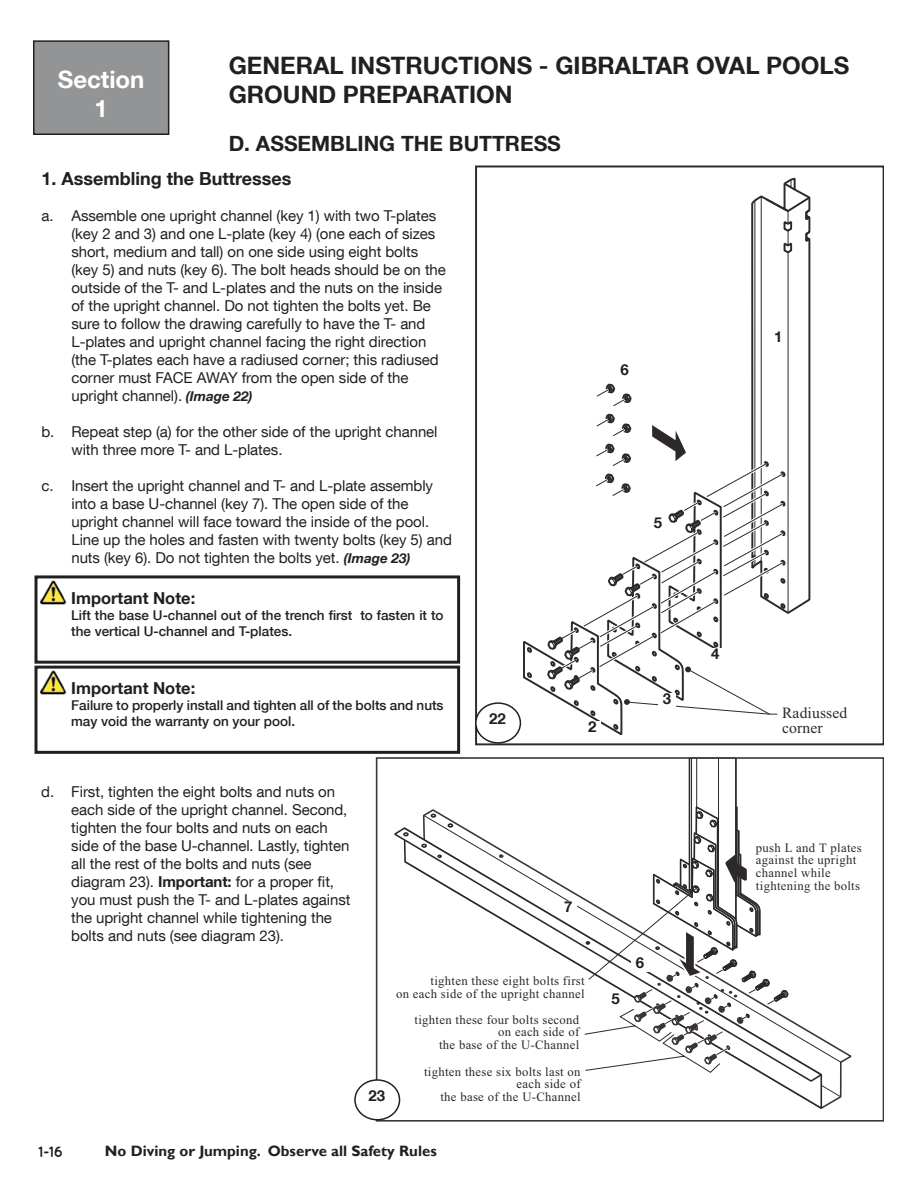
<style>
.page{position:relative;width:918px;height:1188px;background:#fff}
.page>*{position:absolute;margin:0;border:0;box-sizing:border-box;transform-origin:0 0}
.Title_Header{font:700 24px "Helvetica Neue LT Com";color:#231f20}
.Section_Header{font:700 24px "Helvetica Neue LT Com";color:#fff}
.Sub_Title_Header{font:700 21px "Helvetica Neue LT Com";color:#231f20}
.Main_Paragraph_with{font:700 18px "Helvetica Neue LT Com";color:#231f20}
.Attention_dashed_box{font:700 16.5px "Helvetica Neue LT Com";color:#231f20}
.t1{font:15.6px/15.6px "Times New Roman";letter-spacing:.01em;color:#2d2929}
.Main_Paragraph_with-2{font:15px/18px "Helvetica Neue LT Com";letter-spacing:-.005em;color:#231f20}
.t2{font:700 15px "Gill Sans";color:#231f20}
.Numbers_in_circle_ce{font:700 15px "Helvetica Neue LT Com";color:#231f20}
.t3{font:700 15px "Quicksand";color:#231f20}
.Attention_dashed_box-2{font:500 13.5px/16.2px "Helvetica Neue LT Com";color:#231f20}
.t4{font:12.75px/12.8px "Times New Roman";letter-spacing:.025em;color:#2d2929;text-align:right}
.s1{font-weight:700;font-style:italic;font-size:13.5px}
.s2{font-weight:700}
</style>
<div class="page">
<div style="left:34px;top:41px;width:135px;height:93px;background:#929496"></div>
<div style="left:33px;top:40px;width:136px;height:95px;border:2px solid #231f20"></div>
<svg style="left:475px;top:166px;width:408px;height:579px"></svg>
<svg style="left:524px;top:176px;width:290px;height:558px"></svg>
<div style="left:476px;top:703px;width:44px;height:40px;background:#fff;border-radius:50%"></div>
<div style="left:475px;top:702px;width:46px;height:42px;border:2px solid #231f20;border-radius:50%"></div>
<svg style="left:394px;top:826px;width:429px;height:257px"></svg>
<div style="left:376px;top:757px;width:508px;height:365px;border:2px solid #3a3433"></div>
<svg style="left:448px;top:823px;width:5px;height:5px"></svg>
<svg style="left:584px;top:757px;width:206px;height:316px"></svg>
<div style="left:355px;top:1080px;width:45px;height:40px;background:#fff;border-radius:50%"></div>
<div style="left:354px;top:1079px;width:46px;height:41px;border:2px solid #231f20;border-radius:50%"></div>
<div style="left:34px;top:575px;width:426px;height:89px;border:3px solid #231f20"></div>
<img style="left:36px;top:575px;width:34px;height:35px">
<div style="left:616px;top:364px;width:18px;height:15px;background:#fff"></div>
<div style="left:770px;top:332px;width:18px;height:14px;background:#fff"></div>
<div style="left:649px;top:517px;width:18px;height:15px;background:#fff"></div>
<div style="left:706px;top:648px;width:18px;height:14px;background:#fff"></div>
<div style="left:658px;top:694px;width:18px;height:14px;background:#fff"></div>
<div style="left:583px;top:721px;width:18px;height:14px;background:#fff"></div>
<div style="left:559px;top:902px;width:18px;height:14px;background:#fff"></div>
<div style="left:631px;top:958px;width:18px;height:14px;background:#fff"></div>
<div style="left:607px;top:994px;width:18px;height:14px;background:#fff"></div>
<div style="left:34px;top:666px;width:426px;height:88px;border:3px solid #231f20"></div>
<img style="left:36px;top:666px;width:34px;height:34px">
<p class="Section_Header" style="left:58px;top:64px;width:88px">Section</p>
<p class="Section_Header" style="left:95px;top:93px;width:15px">1</p>
<p class="Title_Header" style="left:229px;top:50px;width:622px">GENERAL INSTRUCTIONS - GIBRALTAR OVAL POOLS</p>
<p class="Title_Header" style="left:229px;top:79px;width:285px">GROUND PREPARATION</p>
<p class="Sub_Title_Header" style="left:229px;top:130px;width:334px">D. ASSEMBLING THE BUTTRESS</p>
<p class="Main_Paragraph_with" style="left:41px;top:167px;width:251px">1. Assembling the Buttresses</p>
<p class="Main_Paragraph_with-2" style="left:71px;top:206px;width:376px;text-indent:-30px">a. Assemble one upright channel (key 1) with two T-plates (key 2 and 3) and one L-plate (key 4) (one each of sizes short, medium and tall) on one side using eight bolts (key 5) and nuts (key 6). The bolt heads should be on the outside of the T- and L-plates and the nuts on the inside of the upright channel. Do not tighten the bolts yet. Be sure to follow the drawing carefully to have the T‑ and L-plates and upright channel facing the right direction (the T-plates each have a radiused corner; this radiused corner must FACE AWAY from the open side of the upright channel). <span class="s1">(Image 22)</span></p>
<p class="Main_Paragraph_with-2" style="left:71px;top:422px;width:368px;text-indent:-30px">b. Repeat step (a) for the other side of the upright channel with three more T- and L-plates.</p>
<p class="Main_Paragraph_with-2" style="left:71px;top:476px;width:382px;text-indent:-30px">c. Insert the upright channel and T- and L-plate assembly into a base U-channel (key 7). The open side of the upright channel will face toward the inside of the pool.<br>Line up the holes and fasten with twenty bolts (key 5) and nuts (key 6). Do not tighten the bolts yet. <span class="s1">(Image 23)</span></p>
<p class="Attention_dashed_box" style="left:71px;top:587px;width:126px">Important Note:</p>
<p class="Attention_dashed_box-2" style="left:71px;top:607px;width:374px">Lift the base U‑channel out of the trench first to fasten it to the vertical U‑channel and T‑plates.</p>
<p class="Attention_dashed_box" style="left:71px;top:678px;width:126px">Important Note:</p>
<p class="Attention_dashed_box-2" style="left:71px;top:697px;width:374px">Failure to properly install and tighten all of the bolts and nuts may void the warranty on your pool.</p>
<p class="Numbers_in_circle_ce" style="left:489px;top:709px;width:18px">22</p>
<p class="Numbers_in_circle_ce" style="left:620px;top:360px;width:10px">6</p>
<p class="Numbers_in_circle_ce" style="left:654px;top:513px;width:10px">5</p>
<p class="Numbers_in_circle_ce" style="left:588px;top:717px;width:10px">2</p>
<p class="Numbers_in_circle_ce" style="left:663px;top:690px;width:10px">3</p>
<p class="Main_Paragraph_with-2" style="left:71px;top:783px;width:281px;text-indent:-30px">d. First, tighten the eight bolts and nuts on each side of the upright channel. Second, tighten the four bolts and nuts on each side of the base U-channel. Lastly, tighten all the rest of the bolts and nuts (see diagram 23). <span class="s2">Important:</span> for a proper fit, you must push the T- and L-plates against the upright channel while tightening the bolts and nuts (see diagram 23).</p>
<p class="Numbers_in_circle_ce" style="left:564px;top:898px;width:10px">7</p>
<p class="Numbers_in_circle_ce" style="left:368px;top:1086px;width:18px">23</p>
<p class="t4" style="left:396px;top:974px;width:190px">tighten these eight bolts first<br>on each side of the upright channel</p>
<p class="t4" style="left:415px;top:1013px;width:166px">tighten these four bolts second on each side of<br>the base of the U-Channel</p>
<p class="t4" style="left:424px;top:1065px;width:158px">tighten these six bolts last on each side of<br>the base of the U-Channel</p>
<p class="t3" style="left:38px;top:1143px;width:27px">1-16</p>
<p class="t2" style="left:105px;top:1142px;width:333px">No Diving or Jumping. Observe all Safety Rules</p>
<p class="Numbers_in_circle_ce" style="left:611px;top:989px;width:10px">5</p>
<p class="Numbers_in_circle_ce" style="left:636px;top:953px;width:10px">6</p>
<p class="Numbers_in_circle_ce" style="left:774px;top:327px;width:10px">1</p>
<p class="Numbers_in_circle_ce" style="left:711px;top:644px;width:10px">4</p>
<p class="t1" style="left:782px;top:704px;width:67px">Radiussed corner</p>
<p class="t4" style="left:756px;top:841px;width:107px;text-align:left">push L and T plates against the upright channel while tightening the bolts</p>
</div>
